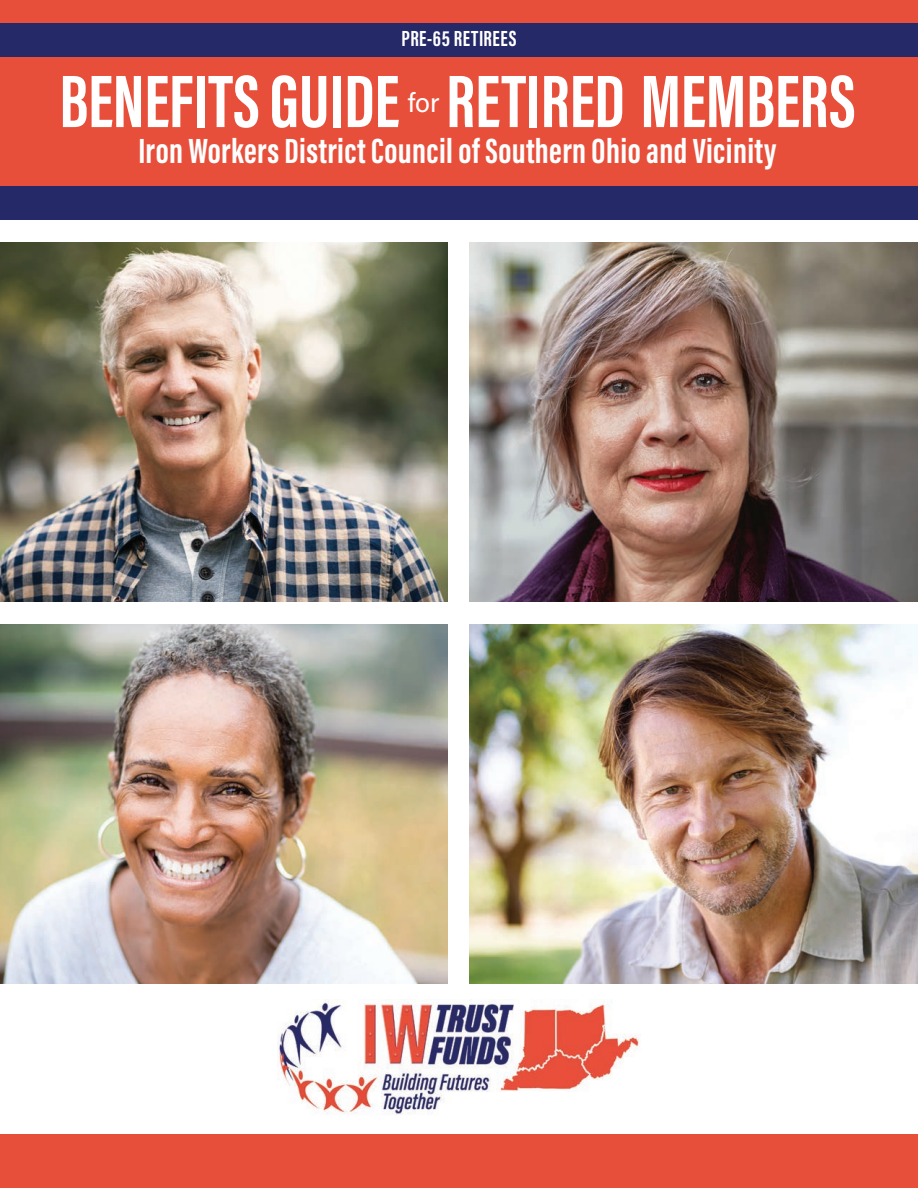
<style>
.page{position:relative;width:918px;height:1188px;background:#fff}
.page>*{position:absolute;margin:0;border:0;box-sizing:border-box;transform-origin:0 0}
.DELETE{font:700 76.5px "Acumin Pro Extra Cond";color:#fff}
.DELETE-2{font:700 36px "Acumin Pro Extra Cond";letter-spacing:.01em;color:#fff}
.DELETE-3{font:27px "Acumin Pro";color:#fff}
.t1{font:700 22.5px "Acumin Pro Extra Cond";letter-spacing:.025em;color:#fff}
</style>
<div class="page">
<div style="left:0;top:0;width:918px;height:215px;background:#e84f3b"></div>
<div style="left:0;top:1134px;width:918px;height:54px;background:#e84f3b"></div>
<img style="left:278px;top:1000px;width:361px;height:115px">
<div style="left:0;top:23px;width:918px;height:33px;background:#252967"></div>
<div style="left:0;top:186px;width:918px;height:33px;background:#252967"></div>
<img style="left:0;top:242px;width:447px;height:360px">
<img style="left:470px;top:242px;width:448px;height:360px">
<img style="left:0;top:624px;width:447px;height:360px">
<img style="left:470px;top:624px;width:448px;height:360px">
<p class="t1" style="left:401px;top:25px;width:117px">PRE-65 RETIREES</p>
<p class="DELETE" style="left:59px;top:54px;width:342px">BENEFITS GUIDE</p>
<p class="DELETE" style="left:446px;top:54px;width:411px">RETIRED MEMBERS</p>
<p class="DELETE-2" style="left:138px;top:129px;width:640px">Iron Workers District Council of Southern Ohio and Vicinity</p>
<p class="DELETE-3" style="left:408px;top:84px;width:33px">for</p>
</div>
